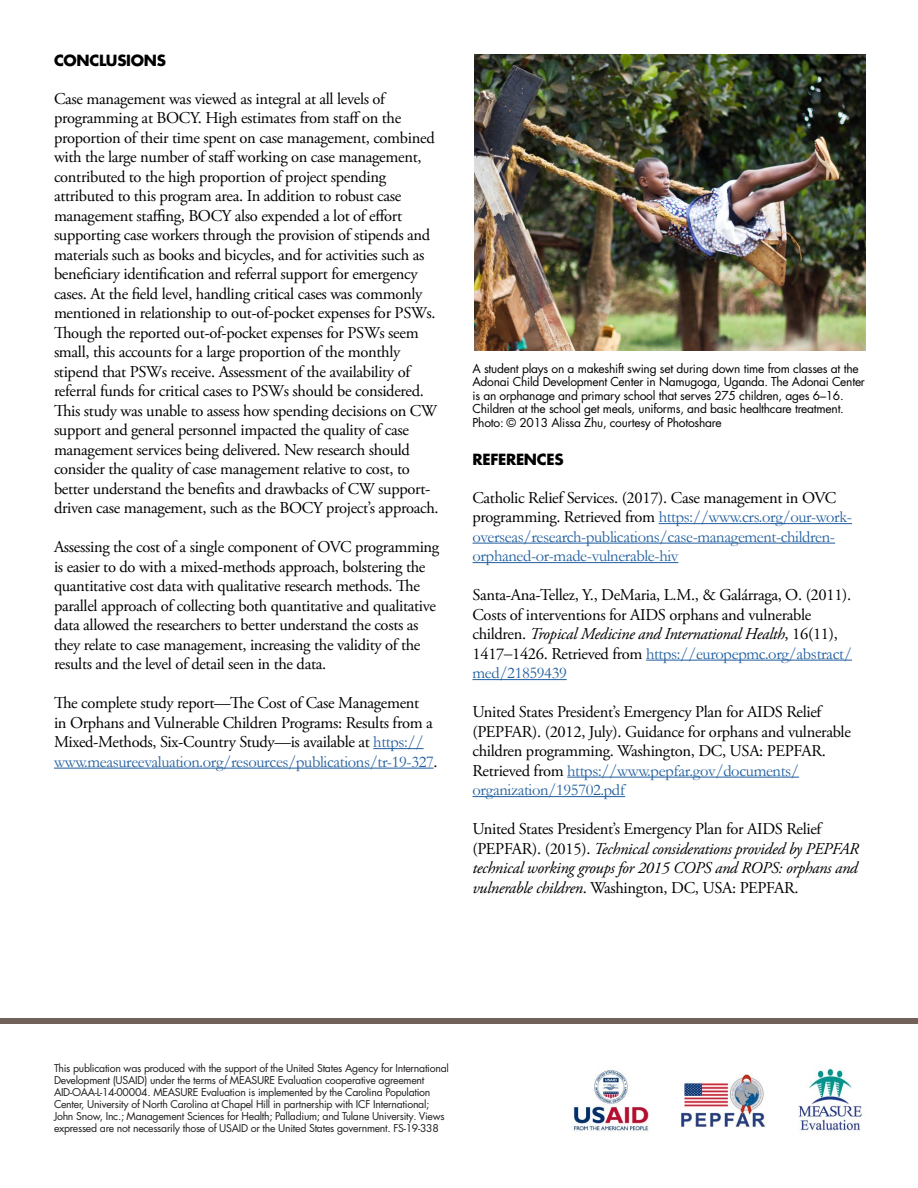
<style>
.page{position:relative;width:918px;height:1188px;background:#fff}
.page>*{position:absolute;margin:0;border:0;box-sizing:border-box;transform-origin:0 0}
.t1{font:16.5px/19.5px "Adobe Garamond Pro";letter-spacing:-.02em;color:#000}
.t2{font:16.5px/19.5px "Garamond";letter-spacing:-.02em;color:#215e9e}
.t3{font:italic 16.5px/19.5px "Adobe Garamond Pro";letter-spacing:-.02em;color:#000}
.t4{font:700 15px "Futura LT Pro";letter-spacing:-.02em;color:#000}
.t5{font:12px/13.5px "Futura LT Pro";letter-spacing:-.02em;color:#000}
.t6{font:10.5px/12px "Futura LT Pro";letter-spacing:-.025em;color:#211d1e}
.s1{font-family:"Garamond";color:#215e9e}
.s2{font-family:"Adobe Garamond Pro";color:#000}
.s3{font-style:italic}
.s4{font-family:"Times New Roman";color:#000}
.s5{font-style:normal}
</style>
<div class="page">
<div style="left:0;top:1018px;width:918px;height:6px;background:#70625b"></div>
<hr style="left:373px;top:748px;width:51px;height:1px;background:#215e9e">
<hr style="left:54px;top:768px;width:380px;height:1px;background:#215e9e">
<hr style="left:659px;top:523px;width:193px;height:1px;background:#215e9e">
<hr style="left:472px;top:543px;width:363px;height:1px;background:#215e9e">
<hr style="left:472px;top:562px;width:206px;height:1px;background:#215e9e">
<hr style="left:646px;top:660px;width:206px;height:1px;background:#215e9e">
<hr style="left:472px;top:679px;width:95px;height:1px;background:#215e9e">
<hr style="left:567px;top:777px;width:232px;height:1px;background:#215e9e">
<hr style="left:472px;top:796px;width:153px;height:1px;background:#215e9e">
<img style="left:573px;top:1068px;width:289px;height:66px">
<img style="left:474px;top:54px;width:392px;height:297px">
<p class="t4" style="left:54px;top:49px;width:114px">CONCLUSIONS</p>
<p class="t1" style="left:54px;top:89px;width:386px">Case management was viewed as integral at all levels of programming at BOCY. High estimates from staff on the proportion of their time spent on case management, combined with the large number of staff working on case management, contributed to the high proportion of project spending attributed to this program area. In addition to robust case management staffing, BOCY also expended a lot of effort supporting case workers through the provision of stipends and materials such as books and bicycles, and for activities such as beneficiary identification and referral support for emergency cases. At the field level, handling critical cases was commonly mentioned in relationship to out-of-pocket expenses for PSWs.<br>Though the reported out-of-pocket expenses for PSWs seem small, this accounts for a large proportion of the monthly stipend that PSWs receive. Assessment of the availability of referral funds for critical cases to PSWs should be considered.<br>This study was unable to assess how spending decisions on CW support and general personnel impacted the quality of case management services being delivered. New research should consider the quality of case management relative to cost, to better understand the benefits and drawbacks of CW support&shy;driven case management, such as the BOCY project’s approach.</p>
<p class="t1" style="left:54px;top:538px;width:387px">Assessing the cost of a single component of OVC programming is easier to do with a mixed-methods approach, bolstering the quantitative cost data with qualitative research methods. The parallel approach of collecting both quantitative and qualitative data allowed the researchers to better understand the costs as they relate to case management, increasing the validity of the results and the level of detail seen in the data.</p>
<p class="t1" style="left:54px;top:694px;width:380px">The complete study report—The Cost of Case Management in Orphans and Vulnerable Children Programs: Results from a<br>Mixed-Methods, Six-Country Study—is available at <span class="s1">https://</span></p>
<p class="t2" style="left:54px;top:752px;width:385px">www.measureevaluation.org/resources/publications/tr-19-327<span class="s2">.</span></p>
<p class="t5" style="left:472px;top:362px;width:394px">A student plays on a makeshift swing set during down time from classes at the Adonai Child Development Center in Namugoga, Uganda. The Adonai Center is an orphanage and primary school that serves 275 children, ages 6–16.<br>Children at the school get meals, uniforms, and basic healthcare treatment.<br>Photo: © 2013 Alissa Zhu, courtesy of Photoshare</p>
<p class="t4" style="left:472px;top:448px;width:93px">REFERENCES</p>
<p class="t1" style="left:472px;top:488px;width:365px">Catholic Relief Services. (2017). Case management in OVC</p>
<p class="t2" style="left:472px;top:507px;width:381px"><span class="s2">programming. Retrieved from</span> https://www.crs.org/our-work&shy;overseas/research-publications/case-management-children&shy;orphaned-or-made-vulnerable-hiv</p>
<p class="t1" style="left:472px;top:586px;width:380px">Santa-Ana-Tellez, Y., DeMaria, L.M., &amp; Galárraga, O. (2011).<br>Costs of interventions for AIDS orphans and vulnerable children. <span class="s3">Tropical Medicine and International Health</span>, 16(11),</p>
<p class="t2" style="left:472px;top:644px;width:381px"><span class="s2">1417</span><span class="s4">‒</span><span class="s2">1426. Retrieved from</span> https://europepmc.org/abstract/ med/21859439</p>
<p class="t1" style="left:472px;top:703px;width:380px">United States President’s Emergency Plan for AIDS Relief (PEPFAR). (2012, July). Guidance for orphans and vulnerable children programming. Washington, DC, USA: PEPFAR.</p>
<p class="t2" style="left:472px;top:761px;width:328px"><span class="s2">Retrieved from</span> https://www.pepfar.gov/documents/ organization/195702.pdf</p>
<p class="t3" style="left:472px;top:820px;width:388px"><span class="s5">United States President’s Emergency Plan for AIDS Relief (PEPFAR). (2015).</span> Technical considerations provided by PEPFAR technical working groups for 2015 COPS and ROPS: orphans and vulnerable children<span class="s5">. Washington, DC, USA: PEPFAR.</span></p>
<p class="t6" style="left:54px;top:1062px;width:396px">This publication was produced with the support of the United States Agency for International Development (USAID) under the terms of MEASURE Evaluation cooperative agreement AID-OAA-L-14-00004. MEASURE Evaluation is implemented by the Carolina Population Center, University of North Carolina at Chapel Hill in partnership with ICF International; John Snow, Inc.; Management Sciences for Health; Palladium; and Tulane University. Views expressed are not necessarily those of USAID or the United States government. FS-19-338</p>
</div>
